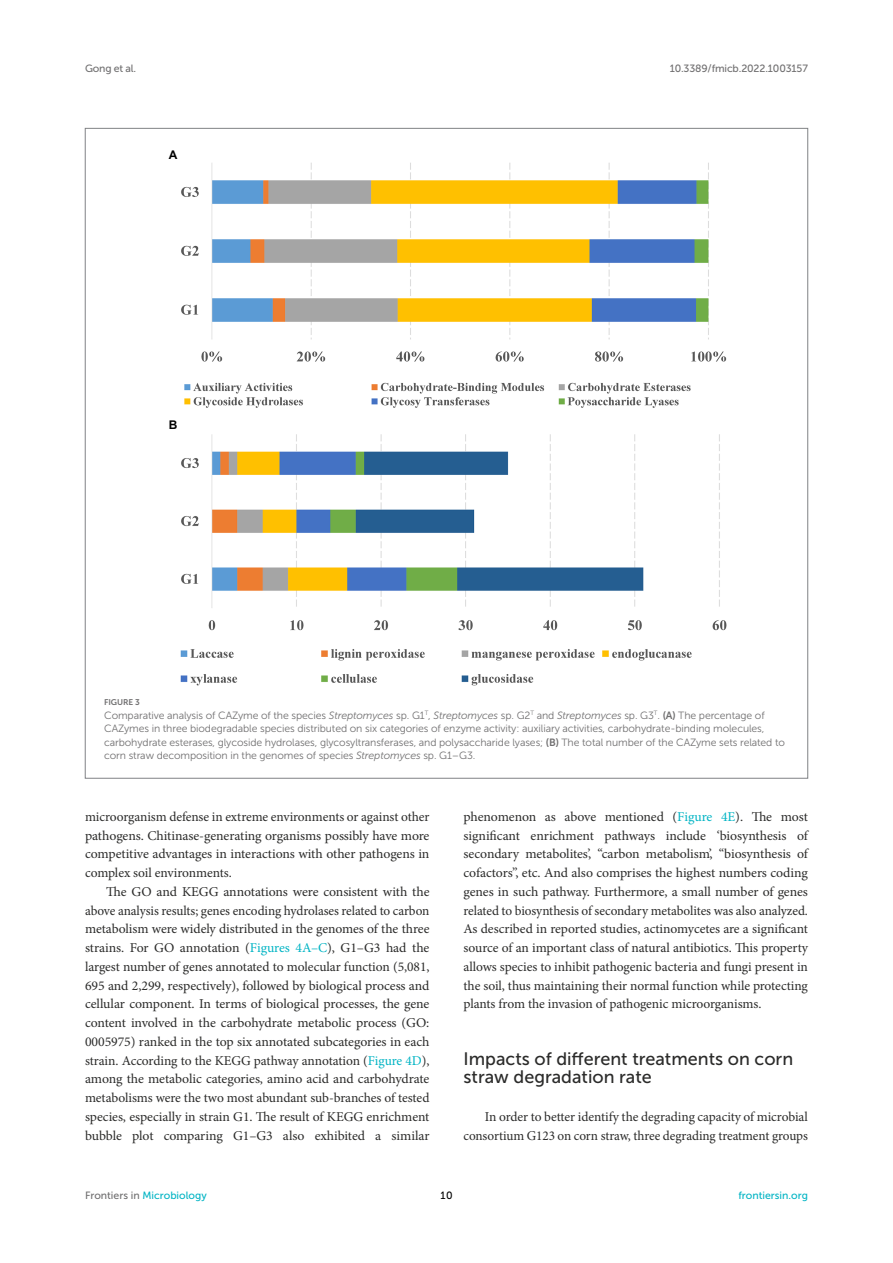
<style>
.page{position:relative;width:893px;height:1263px;background:#fff}
.page>*{position:absolute;margin:0;border:0;box-sizing:border-box;transform-origin:0 0}
.HEAD_2{font:18px/18.8px "Museo Sans 500";color:#2b2b2a}
.TEXT{font:13.5px/18.8px "Minion Pro";letter-spacing:-.005em;color:#2b2b2a;text-align:justify}
.TEXT_FLUSH{font:13.5px/18.8px "Minion Pro";letter-spacing:-.005em;color:#2b2b2a;text-align:justify}
.t1{font:700 12px "Arial";color:#000}
.FIG_LEG{font:10.5px/13.5px "Museo Sans 300";letter-spacing:-.01em;color:#706f70}
.t2{font:10.5px "Museo Sans 500";color:#00b4c4}
.t3{font:10.5px "Museo Sans 500";letter-spacing:-.015em;color:#706f70}
.t4{font:10.5px "Museo Sans 500";color:#000}
.FIG_HD{font:8.25px "Museo Sans 700";letter-spacing:-.01em;color:#706f70}
.s1{font-style:italic}
.s2{font-family:"Museo Sans 700"}
.s3{color:#00b4c4}
.s4{color:#706f70}
</style>
<div class="page">
<img style="left:180px;top:162px;width:547px;height:524px">
<p class="t3" style="left:85px;top:63px;width:53px">Gong et al.</p>
<p class="t3" style="left:670px;top:63px;width:140px">10.3389/fmicb.2022.1003157</p>
<p class="t1" style="left:169px;top:147px;width:10px">A</p>
<p class="t1" style="left:169px;top:416px;width:10px">B</p>
<p class="FIG_HD" style="left:104px;top:698px;width:37px">FIGURE 3</p>
<p class="FIG_LEG" style="left:104px;top:708px;width:682px">Comparative analysis of CAZyme of the species <span class="s1">Streptomyces</span> sp. G1<sup>T</sup>, <span class="s1">Streptomyces</span> sp. G2<sup>T</sup> and <span class="s1">Streptomyces</span> sp. G3<sup>T</sup>. <span class="s2">(A)</span> The percentage of CAZymes in three biodegradable species distributed on six categories of enzyme activity: auxiliary activities, carbohydrate-binding molecules, carbohydrate esterases, glycoside hydrolases, glycosyltransferases, and polysaccharide lyases; <span class="s2">(B)</span> The total number of the CAZyme sets related to corn straw decomposition in the genomes of species <span class="s1">Streptomyces</span> sp. G1–G3.</p>
<p class="TEXT_FLUSH" style="left:85px;top:807px;width:346px">microorganism defense in extreme environments or against other pathogens. Chitinase-generating organisms possibly have more competitive advantages in interactions with other pathogens in complex soil environments.</p>
<p class="TEXT" style="left:85px;top:882px;width:346px;text-indent:21px">The GO and KEGG annotations were consistent with the above analysis results; genes encoding hydrolases related to carbon metabolism were widely distributed in the genomes of the three strains. For GO annotation (<span class="s3">Figures 4A–C</span>), G1–G3 had the largest number of genes annotated to molecular function (5,081, 695 and 2,299, respectively), followed by biological process and cellular component. In terms of biological processes, the gene content involved in the carbohydrate metabolic process (GO:<br>0005975) ranked in the top six annotated subcategories in each strain. According to the KEGG pathway annotation (<span class="s3">Figure 4D</span>), among the metabolic categories, amino acid and carbohydrate metabolisms were the two most abundant sub-branches of tested species, especially in strain G1. The result of KEGG enrichment bubble plot comparing G1–G3 also exhibited a similar</p>
<p class="TEXT" style="left:463px;top:807px;width:346px">phenomenon as above mentioned (<span class="s3">Figure 4E</span>). The most significant enrichment pathways include ‘biosynthesis of secondary metabolites’, “carbon metabolism’, “biosynthesis of cofactors”, etc. And also comprises the highest numbers coding genes in such pathway. Furthermore, a small number of genes related to biosynthesis of secondary metabolites was also analyzed.<br>As described in reported studies, actinomycetes are a significant source of an important class of natural antibiotics. This property allows species to inhibit pathogenic bacteria and fungi present in the soil, thus maintaining their normal function while protecting plants from the invasion of pathogenic microorganisms.</p>
<p class="HEAD_2" style="left:463px;top:1049px;width:331px">Impacts of different treatments on corn straw degradation rate</p>
<p class="TEXT_FLUSH" style="left:463px;top:1107px;width:346px;text-align:right">In order to better identify the degrading capacity of microbial consortium G123 on corn straw, three degrading treatment groups</p>
<p class="t2" style="left:85px;top:1190px;width:123px"><span class="s4">Frontiers in</span> Microbiology</p>
<p class="t4" style="left:440px;top:1190px;width:14px">10</p>
<p class="t2" style="left:738px;top:1190px;width:71px">frontiersin.org</p>
</div>
